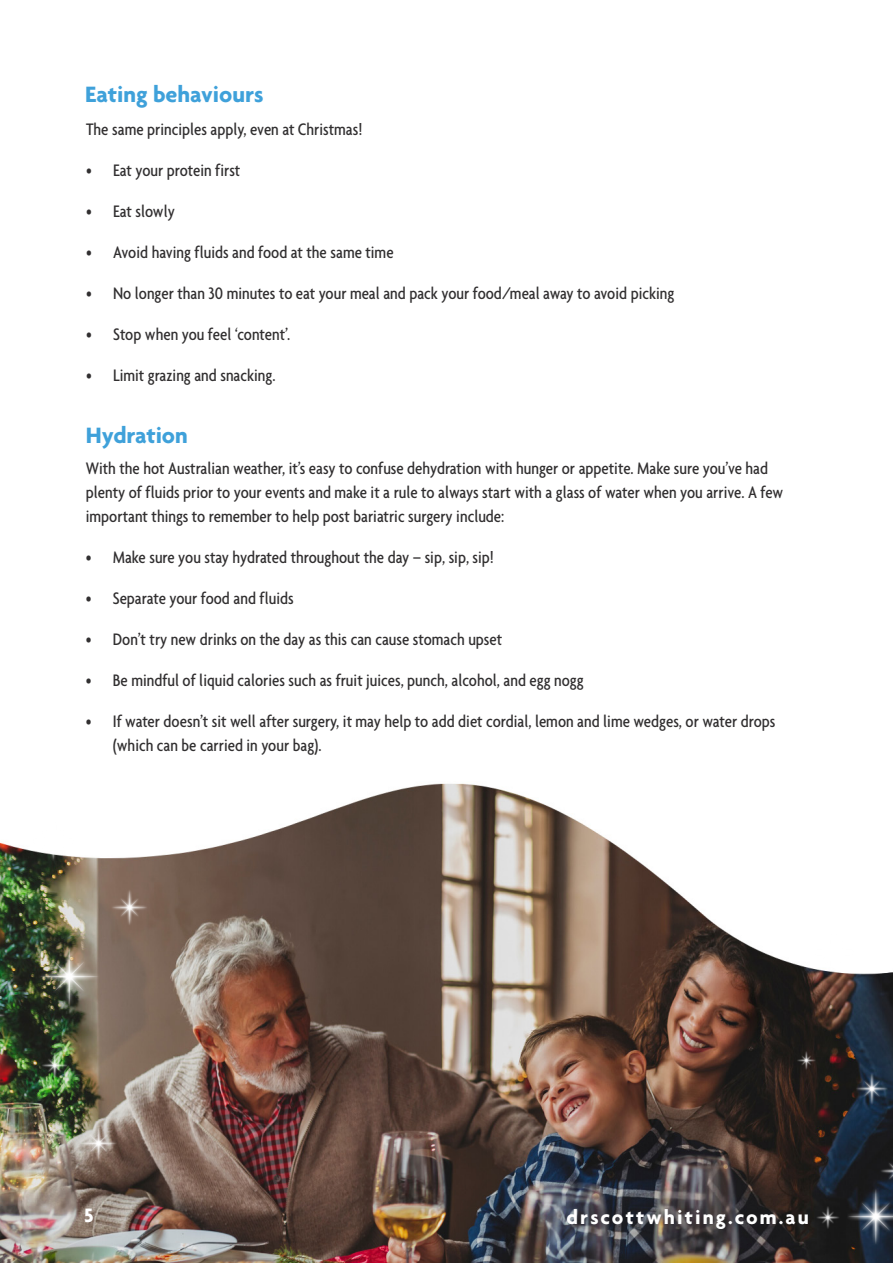
<style>
.page{position:relative;width:893px;height:1263px;background:#fff}
.page>*{position:absolute;margin:0;border:0;box-sizing:border-box;transform-origin:0 0}
.t1{font:700 24px "Agenda";color:#3fa1da}
.t2{font:700 21px "Agenda";letter-spacing:.1em;color:#fff}
.Body{font:500 condensed 18px/24px "Agenda";color:#312f30}
</style>
<div class="page">
<img style="left:205px;top:783px;width:567px;height:480px">
<img style="left:0;top:842px;width:205px;height:421px">
<img style="left:772px;top:956px;width:121px;height:307px">
<p class="t1" style="left:85px;top:80px;width:180px">Eating behaviours</p>
<p class="Body" style="left:86px;top:116px;width:278px">The same principles apply, even at Christmas!</p>
<p class="Body" style="left:86px;top:157px;width:156px">• Eat your protein first</p>
<p class="Body" style="left:86px;top:198px;width:90px">• Eat slowly</p>
<p class="Body" style="left:86px;top:239px;width:309px">• Avoid having fluids and food at the same time</p>
<p class="Body" style="left:86px;top:280px;width:590px">• No longer than 30 minutes to eat your meal and pack your food/meal away to avoid picking</p>
<p class="Body" style="left:86px;top:321px;width:206px">• Stop when you feel ‘content’.</p>
<p class="Body" style="left:86px;top:362px;width:191px">• Limit grazing and snacking.</p>
<p class="t1" style="left:86px;top:421px;width:104px">Hydration</p>
<p class="Body" style="left:86px;top:456px;width:699px">With the hot Australian weather, it’s easy to confuse dehydration with hunger or appetite. Make sure you’ve had plenty of fluids prior to your events and make it a rule to always start with a glass of water when you arrive. A few important things to remember to help post bariatric surgery include:</p>
<p class="Body" style="left:86px;top:545px;width:410px">• Make sure you stay hydrated throughout the day – sip, sip, sip!</p>
<p class="Body" style="left:86px;top:586px;width:209px">• Separate your food and fluids</p>
<p class="Body" style="left:86px;top:627px;width:418px">• Don’t try new drinks on the day as this can cause stomach upset</p>
<p class="Body" style="left:86px;top:668px;width:499px">• Be mindful of liquid calories such as fruit juices, punch, alcohol, and egg nogg</p>
<p class="Body" style="left:113px;top:709px;width:664px;text-indent:-27px">• If water doesn’t sit well after surgery, it may help to add diet cordial, lemon and lime wedges, or water drops (which can be carried in your bag).</p>
<p class="t2" style="left:84px;top:1203px;width:11px">5</p>
<p class="t2" style="left:567px;top:1204px;width:244px">drscottwhiting.com.au</p>
</div>
